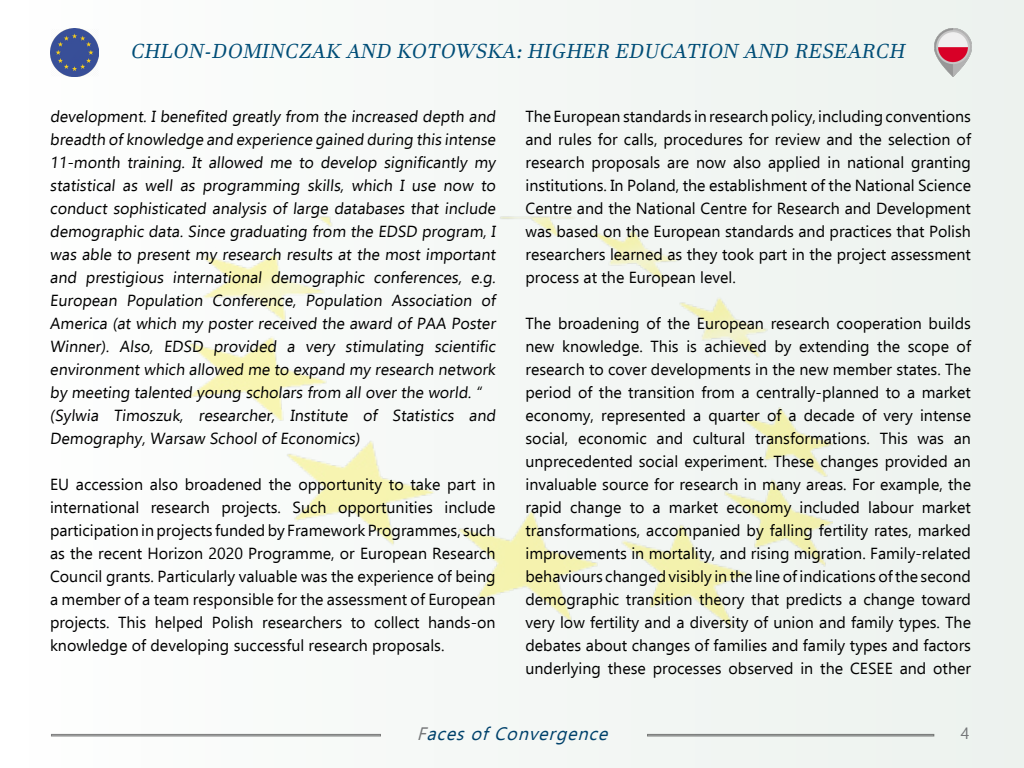
<style>
.page{position:relative;width:1024px;height:768px;background:#f4f8f5}
.page>*{position:absolute;margin:0;border:0;box-sizing:border-box;transform-origin:0 0}
.t1{font:italic 20px "Javanese Text";color:#004d77}
.t2{font:italic 18px "Ebrima";color:#00416b}
.t3{font:16px/23px "Ebrima";color:#000;text-align:justify}
.t4{font:16px "Ebrima";color:#757779}
.s1{color:#757779}
</style>
<div class="page">
<img style="left:191px;top:216px;width:642px;height:411px">
<img style="left:50px;top:28px;width:49px;height:48px">
<img style="left:934px;top:28px;width:38px;height:48px">
<p class="t1" style="left:130px;top:39px;width:784px">CHLON-DOMINCZAK AND KOTOWSKA:HIGHER EDUCATION AND RESEARCH</p>
<p class="t3" style="left:50px;top:105px;width:449px;text-align:left">development. I benefited greatly from the increased depth and breadth of knowledge and experience gained during this intense 11-month training. It allowed me to develop significantly my statistical as well as programming skills, which I use now to conduct sophisticated analysis of large databases that include demographic data. Since graduating from the EDSD program, I was able to present my research results at the most important and prestigious international demographic conferences, e.g.<br>European Population Conference, Population Association of America (at which my poster received the award of PAA Poster Winner). Also, EDSD provided a very stimulating scientific environment which allowed me to expand my research network by meeting talented young scholars from all over the world. “ (Sylwia Timoszuk, researcher, Institute of Statistics and Demography, Warsaw School of Economics)</p>
<p class="t3" style="left:50px;top:473px;width:447px">EU accession also broadened the opportunity to take part in international research projects. Such opportunities include participation in projects funded by Framework Programmes, such as the recent Horizon 2020 Programme, or European Research Council grants. Particularly valuable was the experience of being a member of a team responsible for the assessment of European projects. This helped Polish researchers to collect hands-on knowledge of developing successful research proposals.</p>
<p class="t3" style="left:526px;top:105px;width:447px">The European standards in research policy, including conventions and rules for calls, procedures for review and the selection of research proposals are now also applied in national granting institutions. In Poland, the establishment of the National Science Centre and the National Centre for Research and Development was based on the European standards and practices that Polish researchers learned as they took part in the project assessment process at the European level.</p>
<p class="t3" style="left:526px;top:312px;width:447px">The broadening of the European research cooperation builds new knowledge. This is achieved by extending the scope of research to cover developments in the new member states. The period of the transition from a centrally-planned to a market economy, represented a quarter of a decade of very intense social, economic and cultural transformations. This was an unprecedented social experiment. These changes provided an invaluable source for research in many areas. For example, the rapid change to a market economy included labour market transformations, accompanied by falling fertility rates, marked improvements in mortality, and rising migration. Family-related behaviours changed visibly in the line of indications of the second demographic transition theory that predicts a change toward very low fertility and a diversity of union and family types. The debates about changes of families and family types and factors underlying these processes observed in the CESEE and other</p>
<p class="t2" style="left:417px;top:721px;width:199px"><span class="s1">F</span>acesofConvergence</p>
<p class="t4" style="left:961px;top:722px;width:10px">4</p>
</div>
